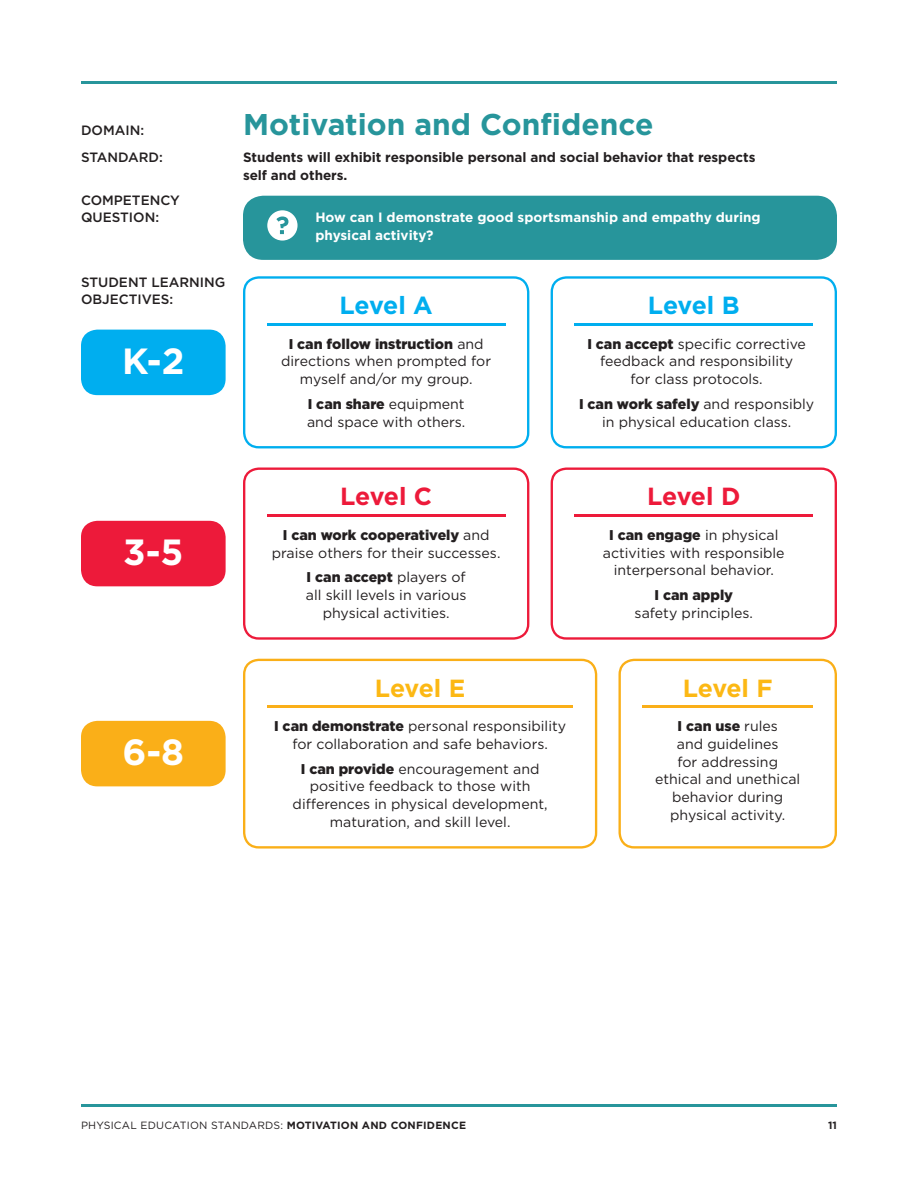
<style>
.page{position:relative;width:918px;height:1188px;background:#fff}
.page>*{position:absolute;margin:0;border:0;box-sizing:border-box;transform-origin:0 0}
.t1{font:700 36.45px "Gotham";color:#fff}
.t2{font:700 30px "Gotham";color:#27959b}
.t3{font:700 24.75px "Gotham";letter-spacing:-.015em;color:#00aeef}
.t4{font:700 24.75px "Gotham";letter-spacing:-.02em;color:#ed1a3a}
.t5{font:700 24.75px "Gotham";letter-spacing:-.02em;color:#fcb814}
.t6{font:14.1px/17.7px "Gotham";color:#231f20;text-align:center}
.t7{font:700 13.5px/18px "Gotham";letter-spacing:-.005em;color:#231f20}
.t8{font:700 13.5px/18px "Gotham";color:#fff}
.t9{font:500 13.5px "Gotham";color:#231f20}
.t10{font:10.5px "Gotham";letter-spacing:.02em;color:#231f20}
.t11{font:700 10.5px "Gotham";color:#231f20}
.s1{font-weight:900}
.s2{font-weight:700}
</style>
<div class="page">
<hr style="left:81px;top:81px;width:756px;height:3px;background:#27959b">
<hr style="left:81px;top:1104px;width:756px;height:3px;background:#27959b">
<div style="left:81px;top:330px;width:145px;height:65px;background:#00aeef;border-radius:16px"></div>
<div style="left:81px;top:521px;width:145px;height:65px;background:#ed1a3a;border-radius:16px"></div>
<div style="left:81px;top:721px;width:145px;height:65px;background:#faaf18;border-radius:16px"></div>
<hr style="left:267px;top:323px;width:238px;height:2px;background:#00aeef">
<hr style="left:575px;top:323px;width:238px;height:2px;background:#00aeef">
<div style="left:551px;top:276px;width:286px;height:172px;border:2px solid #00aeef;border-radius:15px"></div>
<div style="left:243px;top:276px;width:286px;height:172px;border:2px solid #00aeef;border-radius:15px"></div>
<hr style="left:267px;top:514px;width:238px;height:2px;background:#ed1a3a">
<hr style="left:575px;top:514px;width:238px;height:2px;background:#ed1a3a">
<div style="left:551px;top:468px;width:286px;height:172px;border:2px solid #ed1a3a;border-radius:15px"></div>
<div style="left:243px;top:468px;width:286px;height:172px;border:2px solid #ed1a3a;border-radius:15px"></div>
<hr style="left:267px;top:705px;width:306px;height:3px;background:#faaf18">
<div style="left:618px;top:659px;width:219px;height:190px;border:2px solid #faaf18;border-radius:15px"></div>
<div style="left:243px;top:659px;width:354px;height:190px;border:2px solid #faaf18;border-radius:15px"></div>
<hr style="left:643px;top:705px;width:170px;height:3px;background:#faaf18">
<div style="left:243px;top:196px;width:594px;height:64px;background:#27959b;border-radius:20px"></div>
<svg style="left:267px;top:210px;width:31px;height:31px"></svg>
<p class="t9" style="left:81px;top:121px;width:65px">DOMAIN:</p>
<p class="t2" style="left:243px;top:104px;width:412px">Motivation and Confidence</p>
<p class="t9" style="left:81px;top:148px;width:83px">STANDARD:</p>
<p class="t7" style="left:243px;top:148px;width:514px">Students will exhibit responsible personal and social behavior that respects self and others.</p>
<p class="t9" style="left:81px;top:192px;width:100px">COMPETENCY</p>
<p class="t9" style="left:81px;top:208px;width:80px">QUESTION:</p>
<p class="t8" style="left:315px;top:208px;width:447px">How can I demonstrate good sportsmanship and empathy during physical activity?</p>
<p class="t9" style="left:81px;top:273px;width:146px">STUDENT LEARNING</p>
<p class="t9" style="left:81px;top:290px;width:94px">OBJECTIVES:</p>
<p class="t1" style="left:122px;top:337px;width:64px">K-2</p>
<p class="t1" style="left:123px;top:528px;width:62px">3-5</p>
<p class="t1" style="left:122px;top:728px;width:63px">6-8</p>
<p class="t3" style="left:340px;top:289px;width:95px">Level A</p>
<p class="t3" style="left:648px;top:289px;width:93px">Level B</p>
<p class="t6" style="left:281px;top:335px;width:211px"><span class="s1">I can follow instruction</span> and directions when prompted for myself and/or my group.</p>
<p class="t6" style="left:307px;top:395px;width:160px;text-align:left"><span class="s1">I can share</span> equipment and space with others.</p>
<p class="t6" style="left:587px;top:335px;width:220px"><span class="s1">I can accept</span> specific corrective feedback and responsibility<br>for class protocols.</p>
<p class="t6" style="left:579px;top:395px;width:237px"><span class="s1">I can work safely</span> and responsibly in physical education class.</p>
<p class="t4" style="left:340px;top:480px;width:94px">Level C</p>
<p class="t4" style="left:647px;top:480px;width:95px">Level D</p>
<p class="t6" style="left:272px;top:526px;width:230px"><span class="s1">I can work cooperatively</span> and praise others for their successes.</p>
<p class="t6" style="left:306px;top:568px;width:162px"><span class="s1">I can accept</span> players of all skill levels in various physical activities.</p>
<p class="t6" style="left:603px;top:526px;width:183px"><span class="s1">I can engage</span> in physical activities with responsible interpersonal behavior.</p>
<p class="t6" style="left:635px;top:586px;width:120px"><span class="s1">I can apply </span>safety principles.</p>
<p class="t5" style="left:375px;top:671px;width:92px">Level E</p>
<p class="t5" style="left:683px;top:671px;width:92px">Level F</p>
<p class="t6" style="left:274px;top:717px;width:294px"><span class="s1">I can demonstrate</span> personal responsibility for collaboration and safe behaviors.</p>
<p class="t6" style="left:293px;top:760px;width:257px"><span class="s1">I can provide</span> encouragement and positive feedback to those with differences in physical development, maturation, and skill level.</p>
<p class="t6" style="left:655px;top:717px;width:147px"><span class="s1">I can use</span> rules<br>and guidelines<br>for addressing ethical and unethical behavior during physical activity.</p>
<p class="t10" style="left:81px;top:1118px;width:387px">PHYSICAL EDUCATION STANDARDS: <span class="s2">MOTIVATION AND CONFIDENCE</span></p>
<p class="t11" style="left:828px;top:1118px;width:10px">11</p>
</div>
